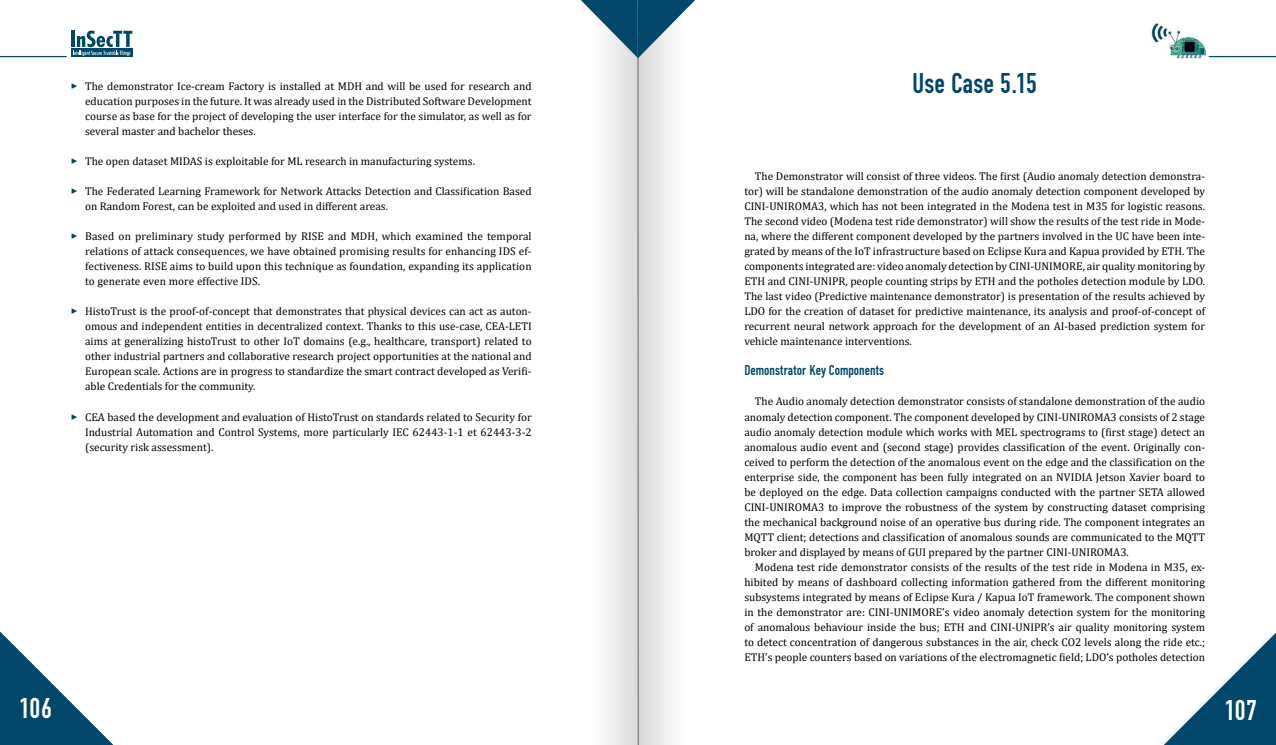
<style>
.page{position:relative;width:1276px;height:745px;background:#fff}
.page>*{position:absolute;margin:0;border:0;box-sizing:border-box;transform-origin:0 0}
.Tytuły_duże{font:30px "Fette Eng DOT";color:#004769}
.t1{font:30px "Fette Eng DOT";letter-spacing:-.02em;color:#fff}
.Tytuły_małe{font:15px "Fette Eng DOT";color:#004769}
.Tekst_zwykły{font:11.25px/15px "Cambria";color:#000;text-align:justify}
.s1{font-family:"Bookerly";color:#004769}
</style>
<div class="page">
<div style="left:71px;top:48px;width:61px;height:9px;background:#004769"></div>
<hr style="left:71px;top:31px;width:3px;height:16px;background:#004769">
<svg style="left:73px;top:30px;width:59px;height:26px"></svg>
<img style="left:1151px;top:23px;width:55px;height:35px">
<hr style="left:1208px;top:56px;width:68px;height:1px;background:#004769">
<hr style="left:0;top:56px;width:67px;height:1px;background:#004769">
<svg style="left:1165px;top:632px;width:111px;height:112px"></svg>
<svg style="left:0;top:631px;width:113px;height:113px"></svg>
<div style="left:638px;top:0;width:45px;height:744px;background:linear-gradient(to right,#d8d8d8,#fefefe)"></div>
<div style="left:593px;top:0;width:45px;height:744px;background:linear-gradient(to right,#fff,#d9d9d9)"></div>
<svg style="left:581px;top:0;width:114px;height:58px"></svg>
<p class="Tekst_zwykły" style="left:85px;top:79px;width:448px;text-indent:-14px"><span class="s1">▶</span> The demonstrator Ice-cream Factory is installed at MDH and will be used for research and education purposes in the future. It was already used in the Distributed Software Development course as base for the project of developing the user interface for the simulator, as well as for several master and bachelor theses.</p>
<p class="Tekst_zwykły" style="left:71px;top:154px;width:405px"><span class="s1">▶</span> The open dataset MIDAS is exploitable for ML research in manufacturing systems.</p>
<p class="Tekst_zwykły" style="left:85px;top:184px;width:448px;text-indent:-14px"><span class="s1">▶</span> The Federated Learning Framework for Network Attacks Detection and Classification Based on Random Forest, can be exploited and used in different areas.</p>
<p class="Tekst_zwykły" style="left:85px;top:229px;width:448px;text-indent:-14px"><span class="s1">▶</span> Based on preliminary study performed by RISE and MDH, which examined the temporal relations of attack consequences, we have obtained promising results for enhancing IDS ef&shy;fectiveness. RISE aims to build upon this technique as foundation, expanding its application to generate even more effective IDS.</p>
<p class="Tekst_zwykły" style="left:85px;top:304px;width:448px;text-indent:-14px"><span class="s1">▶</span> HistoTrust is the proof-of-concept that demonstrates that physical devices can act as auton&shy;omous and independent entities in decentralized context. Thanks to this use-case, CEA-LETI aims at generalizing histoTrust to other IoT domains (e.g., healthcare, transport) related to other industrial partners and collaborative research project opportunities at the national and European scale. Actions are in progress to standardize the smart contract developed as Verifi&shy;able Credentials for the community.</p>
<p class="Tekst_zwykły" style="left:85px;top:409px;width:448px;text-indent:-14px"><span class="s1">▶</span> CEA based the development and evaluation of HistoTrust on standards related to Security for Industrial Automation and Control Systems, more particularly IEC 62443-1-1 et 62443-3-2 (security risk assessment).</p>
<p class="Tytuły_duże" style="left:912px;top:67px;width:127px">Use Case 5.15</p>
<p class="Tekst_zwykły" style="left:744px;top:169px;width:462px;text-indent:11px">The Demonstrator will consist of three videos. The first (Audio anomaly detection demonstra&shy;tor) will be standalone demonstration of the audio anomaly detection component developed by CINI-UNIROMA3, which has not been integrated in the Modena test in M35 for logistic reasons.<br>The second video (Modena test ride demonstrator) will show the results of the test ride in Mode&shy;na, where the different component developed by the partners involved in the UC have been inte&shy;grated by means of the IoT infrastructure based on Eclipse Kura and Kapua provided by ETH. The components integrated are: video anomaly detection by CINI-UNIMORE, air quality monitoring by ETH and CINI-UNIPR, people counting strips by ETH and the potholes detection module by LDO.<br>The last video (Predictive maintenance demonstrator) is presentation of the results achieved by LDO for the creation of dataset for predictive maintenance, its analysis and proof-of-concept of recurrent neural network approach for the development of an AI-based prediction system for vehicle maintenance interventions.</p>
<p class="Tytuły_małe" style="left:744px;top:362px;width:141px">Demonstrator Key Components</p>
<p class="Tekst_zwykły" style="left:744px;top:394px;width:462px;text-indent:11px">The Audio anomaly detection demonstrator consists of standalone demonstration of the audio anomaly detection component. The component developed by CINI-UNIROMA3 consists of 2 stage audio anomaly detection module which works with MEL spectrograms to (first stage) detect an anomalous audio event and (second stage) provides classification of the event. Originally con&shy;ceived to perform the detection of the anomalous event on the edge and the classification on the enterprise side, the component has been fully integrated on an NVIDIA Jetson Xavier board to be deployed on the edge. Data collection campaigns conducted with the partner SETA allowed CINI-UNIROMA3 to improve the robustness of the system by constructing dataset comprising the mechanical background noise of an operative bus during ride. The component integrates an MQTT client; detections and classification of anomalous sounds are communicated to the MQTT broker and displayed by means of GUI prepared by the partner CINI-UNIROMA3.</p>
<p class="Tekst_zwykły" style="left:744px;top:559px;width:462px;text-indent:11px">Modena test ride demonstrator consists of the results of the test ride in Modena in M35, ex&shy;hibited by means of dashboard collecting information gathered from the different monitoring subsystems integrated by means of Eclipse Kura / Kapua IoT framework. The component shown in the demonstrator are: CINI-UNIMORE’s video anomaly detection system for the monitoring of anomalous behaviour inside the bus; ETH and CINI-UNIPR’s air quality monitoring system to detect concentration of dangerous substances in the air, check CO2 levels along the ride etc.; ETH’s people counters based on variations of the electromagnetic field; LDO’s potholes detection</p>
<h1 class="t1" style="left:19px;top:691px;width:35px">106</h1>
<h1 class="t1" style="left:1223px;top:693px;width:35px">107</h1>
</div>
